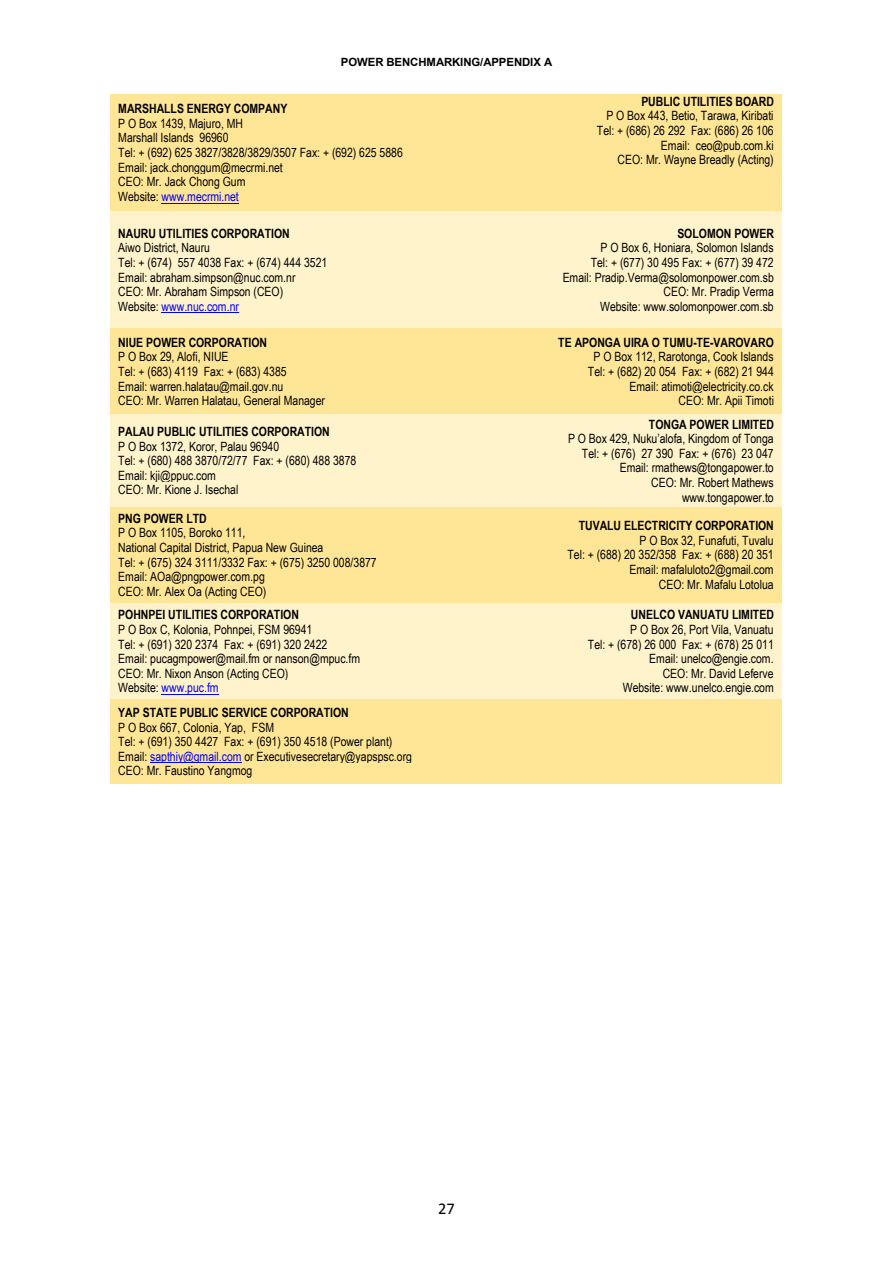
<style>
.page{position:relative;width:893px;height:1263px;background:#fff}
.page>*{position:absolute;margin:0;border:0;box-sizing:border-box;transform-origin:0 0}
.t1{font:16.5px "Calibri";color:#000}
.t2{font:12.75px/14.7px "Arial Narrow";letter-spacing:-.005em;color:#000}
.t3{font:700 12.75px "Arial Narrow";color:#000}
.t4{font:700 11.4px "Arial";letter-spacing:-.01em;color:#000}
.s1{color:#00f}
</style>
<div class="page">
<div style="left:110px;top:94px;width:355px;height:117px;background:#ffe696"></div>
<hr style="left:162px;top:203px;width:77px;height:1px;background:#00f">
<div style="left:465px;top:94px;width:317px;height:117px;background:#ffe696"></div>
<div style="left:110px;top:211px;width:355px;height:117px;background:#fff3cb"></div>
<hr style="left:162px;top:312px;width:77px;height:1px;background:#00f">
<div style="left:465px;top:211px;width:317px;height:117px;background:#fff3cb"></div>
<div style="left:110px;top:328px;width:355px;height:86px;background:#ffe696"></div>
<div style="left:465px;top:328px;width:317px;height:86px;background:#ffe696"></div>
<div style="left:110px;top:414px;width:355px;height:93px;background:#fff3cb"></div>
<div style="left:465px;top:414px;width:317px;height:93px;background:#fff3cb"></div>
<div style="left:110px;top:507px;width:355px;height:96px;background:#ffe696"></div>
<div style="left:465px;top:507px;width:317px;height:96px;background:#ffe696"></div>
<div style="left:110px;top:603px;width:355px;height:96px;background:#fff3cb"></div>
<hr style="left:162px;top:694px;width:57px;height:1px;background:#00f">
<div style="left:465px;top:603px;width:317px;height:96px;background:#fff3cb"></div>
<div style="left:110px;top:699px;width:355px;height:85px;background:#ffe696"></div>
<hr style="left:150px;top:762px;width:92px;height:1px;background:#00f">
<div style="left:465px;top:699px;width:317px;height:85px;background:#ffe696"></div>
<p class="t4" style="left:341px;top:54px;width:213px">POWER BENCHMARKING/APPENDIX A</p>
<p class="t3" style="left:118px;top:99px;width:171px">MARSHALLS ENERGY COMPANY</p>
<p class="t2" style="left:118px;top:116px;width:286px">P O Box 1439, Majuro, MH<br>Marshall Islands 96960<br>Tel: + (692) 625 3827/3828/3829/3507 Fax: + (692) 625 5886<br>Email: jack.chonggum@mecrmi.net<br>CEO: Mr. Jack Chong Gum<br>Website: <span class="s1">www.mecrmi.net</span></p>
<p class="t3" style="left:118px;top:224px;width:173px">NAURU UTILITIES CORPORATION</p>
<p class="t2" style="left:118px;top:240px;width:211px">Aiwo District, Nauru<br>Tel: + (674) 557 4038 Fax: + (674) 444 3521<br>Email: abraham.simpson@nuc.com.nr<br>CEO: Mr. Abraham Simpson (CEO)<br>Website: <span class="s1">www.nuc.com.nr</span></p>
<p class="t3" style="left:641px;top:92px;width:134px">PUBLIC UTILITIES BOARD</p>
<p class="t2" style="left:597px;top:108px;width:178px;text-align:right">P O Box 443, Betio, Tarawa, Kiribati<br>Tel: + (686) 26 292 Fax: (686) 26 106<br>Email: ceo@pub.com.ki<br>CEO: Mr. Wayne Breadly (Acting)</p>
<p class="t3" style="left:677px;top:224px;width:98px">SOLOMON POWER</p>
<p class="t2" style="left:563px;top:240px;width:213px;text-align:right">P O Box 6, Honiara, Solomon Islands<br>Tel: + (677) 30 495 Fax: + (677) 39 472<br>Email: Pradip.Verma@solomonpower.com.sb CEO: Mr. Pradip Verma<br>Website: www.solomonpower.com.sb</p>
<p class="t3" style="left:118px;top:333px;width:150px">NIUE POWER CORPORATION</p>
<p class="t2" style="left:118px;top:349px;width:208px">P O Box 29, Alofi, NIUE<br>Tel: + (683) 4119 Fax: + (683) 4385<br>Email: warren.halatau@mail.gov.nu<br>CEO: Mr. Warren Halatau, General Manager</p>
<p class="t3" style="left:118px;top:422px;width:213px">PALAU PUBLIC UTILITIES CORPORATION</p>
<p class="t2" style="left:118px;top:438px;width:240px">P O Box 1372, Koror, Palau 96940<br>Tel: + (680) 488 3870/72/77 Fax: + (680) 488 3878<br>Email: kji@ppuc.com<br>CEO: Mr. Kione J. Isechal</p>
<p class="t3" style="left:118px;top:509px;width:90px">PNG POWER LTD</p>
<p class="t2" style="left:118px;top:525px;width:260px">P O Box 1105, Boroko 111,<br>National Capital District, Papua New Guinea<br>Tel: + (675) 324 3111/3332 Fax: + (675) 3250 008/3877<br>Email: AOa@pngpower.com.pg<br>CEO: Mr. Alex Oa (Acting CEO)</p>
<p class="t3" style="left:118px;top:605px;width:182px">POHNPEI UTILITIES CORPORATION</p>
<p class="t2" style="left:118px;top:621px;width:243px">P O Box C, Kolonia, Pohnpei, FSM 96941<br>Tel: + (691) 320 2374 Fax: + (691) 320 2422<br>Email: pucagmpower@mail.fm or nanson@mpuc.fm CEO: Mr. Nixon Anson (Acting CEO)<br>Website: <span class="s1">www.puc.fm</span></p>
<p class="t3" style="left:118px;top:703px;width:232px">YAP STATE PUBLIC SERVICE CORPORATION</p>
<p class="t2" style="left:118px;top:719px;width:295px">P O Box 667, Colonia, Yap, FSM<br>Tel: + (691) 350 4427 Fax: + (691) 350 4518 (Power plant)<br>Email: <span class="s1">sapthiy@gmail.com</span> or Executivesecretary@yapspsc.org CEO: Mr. Faustino Yangmog</p>
<p class="t3" style="left:558px;top:333px;width:217px">TE APONGA UIRA O TUMU-TE-VAROVARO</p>
<p class="t2" style="left:588px;top:349px;width:188px;text-align:right">P O Box 112, Rarotonga, Cook Islands<br>Tel: + (682) 20 054 Fax: + (682) 21 944<br>Email: atimoti@electricity.co.ck<br>CEO: Mr. Apii Timoti</p>
<p class="t3" style="left:649px;top:414px;width:127px">TONGA POWER LIMITED</p>
<p class="t2" style="left:568px;top:431px;width:207px;text-align:right">P O Box 429, Nuku’alofa, Kingdom of Tonga<br>Tel: + (676) 27 390 Fax: + (676) 23 047<br>Email: rmathews@tongapower.to<br>CEO: Mr. Robert Mathews www.tongapower.to</p>
<p class="t3" style="left:579px;top:516px;width:197px">TUVALU ELECTRICITY CORPORATION</p>
<p class="t2" style="left:567px;top:532px;width:208px;text-align:right">P O Box 32, Funafuti, Tuvalu<br>Tel: + (688) 20 352/358 Fax: + (688) 20 351<br>Email: mafaluloto2@gmail.com<br>CEO: Mr. Mafalu Lotolua</p>
<p class="t3" style="left:631px;top:605px;width:144px">UNELCO VANUATU LIMITED</p>
<p class="t2" style="left:588px;top:621px;width:187px;text-align:right">P O Box 26, Port Vila, Vanuatu<br>Tel: + (678) 26 000 Fax: + (678) 25 011<br>Email: unelco@engie.com.<br>CEO: Mr. David Leferve<br>Website: www.unelco.engie.com</p>
<p class="t1" style="left:438px;top:1198px;width:18px">27</p>
</div>
